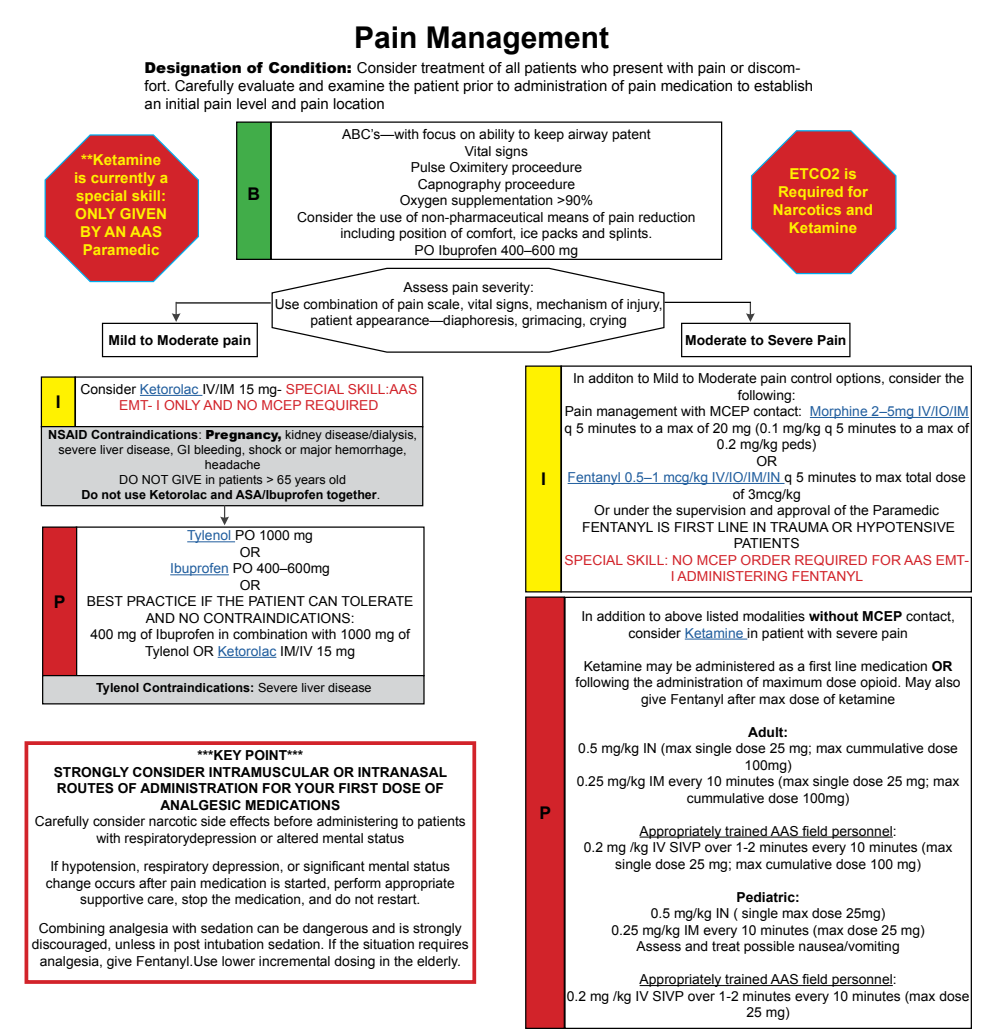
<style>
.page{position:relative;width:990px;height:1035px;background:#fff}
.page>*{position:absolute;margin:0;border:0;box-sizing:border-box;transform-origin:0 0}
.t1{font:700 30px "Arial";color:#000}
.t2{font:700 17.5px "Arial";color:#000}
.t3{font:15px/18px "Arial";color:#000}
.t4{font:700 15px/18px "Arial";color:#fff200;text-align:center}
.t5{font:13.75px/16.5px "Arial";color:#000;text-align:center}
.t6{font:700 13.75px/16.5px "Arial";color:#000;text-align:center}
.t7{font:13.75px/16.5px "Arial";color:#d2232a;text-align:center}
.t8{font:12.5px/15px "Arial";color:#000;text-align:center}
.t9{font:700 12.5px "Arial";color:#000}
.s1{font-weight:900}
.s2{color:#000}
.s3{color:#215e9e}
.s4{font-weight:700}
.s5{font-weight:400}
</style>
<div class="page">
<svg style="left:44px;top:134px;width:155px;height:149px"></svg>
<svg style="left:746px;top:303px;width:9px;height:19px"></svg>
<div style="left:237px;top:122px;width:34px;height:137px;background:#41ad49"></div>
<div style="left:236px;top:121px;width:35px;height:139px;border:1px solid #000"></div>
<div style="left:271px;top:121px;width:451px;height:139px;border:1px solid #000"></div>
<svg style="left:271px;top:267px;width:394px;height:86px"></svg>
<hr style="left:176px;top:302px;width:95px;height:2px;background:#000">
<hr style="left:665px;top:302px;width:86px;height:1px;background:#000">
<svg style="left:172px;top:302px;width:9px;height:20px"></svg>
<div style="left:102px;top:323px;width:156px;height:34px;border:1px solid #000"></div>
<div style="left:681px;top:323px;width:170px;height:34px;border:1px solid #000"></div>
<div style="left:526px;top:366px;width:35px;height:226px;background:#fff200"></div>
<div style="left:525px;top:365px;width:37px;height:227px;border:1px solid #000"></div>
<hr style="left:810px;top:417px;width:159px;height:1px;background:#215e9e">
<hr style="left:568px;top:483px;width:217px;height:1px;background:#215e9e">
<div style="left:560px;top:365px;width:412px;height:227px;border:1px solid #000"></div>
<div style="left:41px;top:377px;width:34px;height:50px;background:#fff200"></div>
<div style="left:41px;top:376px;width:35px;height:51px;border:1px solid #000"></div>
<hr style="left:140px;top:395px;width:62px;height:1px;background:#215e9e">
<div style="left:41px;top:427px;width:382px;height:79px;background:#d3d5d6"></div>
<div style="left:41px;top:426px;width:382px;height:80px;border:1px solid #000"></div>
<hr style="left:187px;top:541px;width:48px;height:1px;background:#215e9e">
<hr style="left:170px;top:574px;width:59px;height:1px;background:#215e9e">
<hr style="left:218px;top:657px;width:58px;height:1px;background:#215e9e">
<div style="left:43px;top:527px;width:34px;height:149px;background:#d2232a"></div>
<div style="left:42px;top:526px;width:35px;height:150px;border:1px solid #000"></div>
<div style="left:43px;top:676px;width:381px;height:28px;background:#d3d5d6"></div>
<div style="left:42px;top:675px;width:383px;height:29px;border:1px solid #000"></div>
<hr style="left:685px;top:639px;width:62px;height:1px;background:#215e9e">
<hr style="left:640px;top:837px;width:253px;height:1px;background:#000">
<hr style="left:640px;top:985px;width:253px;height:1px;background:#000">
<div style="left:526px;top:597px;width:38px;height:431px;background:#d2232a"></div>
<div style="left:525px;top:596px;width:40px;height:433px;border:1px solid #000"></div>
<div style="left:25px;top:741px;width:451px;height:243px;border:4px solid #d2232a"></div>
<svg style="left:750px;top:130px;width:147px;height:145px"></svg>
<svg style="left:220px;top:506px;width:9px;height:19px"></svg>
<h1 class="t1" style="left:354px;top:17px;width:257px">Pain Management</h1>
<p class="t3" style="left:145px;top:59px;width:670px"><span class="s1">Designation of Condition:</span> Consider treatment of all patients who present with pain or discom&shy;fort. Carefully evaluate and examine the patient prior to administration of pain medication to establish an initial pain level and pain location</p>
<p class="t4" style="left:74px;top:151px;width:96px">**Ketamine is currently a special skill:<br>ONLY GIVEN<br>BY AN AAS<br>Paramedic</p>
<p class="t2" style="left:247px;top:182px;width:14px">B</p>
<p class="t5" style="left:297px;top:126px;width:400px">ABC’s—with focus on ability to keep airway patent<br>Vital signs<br>Pulse Oximitery proceedure<br>Capnography proceedure<br>Oxygen supplementation &gt;90%<br>Consider the use of non-pharmaceutical means of pain reduction including position of comfort, ice packs and splints.<br>PO Ibuprofen 400–600 mg</p>
<p class="t5" style="left:275px;top:279px;width:389px">Assess pain severity:<br>Use combination of pain scale, vital signs, mechanism of injury, patient appearance—diaphoresis, grimacing, crying</p>
<p class="t4" style="left:773px;top:166px;width:102px">ETCO2 is<br>Required for<br>Narcotics and<br>Ketamine</p>
<p class="t6" style="left:109px;top:332px;width:144px">Mild to Moderate pain</p>
<p class="t6" style="left:685px;top:332px;width:163px">Moderate to Severe Pain</p>
<p class="t2" style="left:56px;top:390px;width:6px">I</p>
<p class="t7" style="left:80px;top:381px;width:338px"><span class="s2">Consider</span> <span class="s3">Ketorolac</span> <span class="s2">IV/IM 15 mg-</span> SPECIAL SKILL:AAS<br>EMT- I ONLY AND NO MCEP REQUIRED</p>
<p class="t8" style="left:48px;top:427px;width:370px"><span class="s4">NSAID Contraindications</span>: <span class="s1">Pregnancy,</span> kidney disease/dialysis, severe liver disease, GI bleeding, shock or major hemorrhage, headache<br>DO NOT GIVE in patients &gt; 65 years old<br><span class="s4">Do not use Ketorolac and ASA/Ibuprofen together</span>.</p>
<p class="t5" style="left:87px;top:527px;width:328px"><span class="s3">Tylenol</span> PO 1000 mg<br>OR<br><span class="s3">Ibuprofen</span> PO 400–600mg<br>OR<br>BEST PRACTICE IF THE PATIENT CAN TOLERATE<br>AND NO CONTRAINDICATIONS:<br>400 mg of Ibuprofen in combination with 1000 mg of<br>Tylenol OR <span class="s3">Ketorolac</span> IM/IV 15 mg</p>
<p class="t2" style="left:54px;top:590px;width:13px">P</p>
<p class="t9" style="left:96px;top:679px;width:277px">Tylenol Contraindications: <span class="s5">Severe liver disease</span></p>
<p class="t6" style="left:54px;top:747px;width:395px">***KEY POINT***<br>STRONGLY CONSIDER INTRAMUSCULAR OR INTRANASAL ROUTES OF ADMINISTRATION FOR YOUR FIRST DOSE OF ANALGESIC MEDICATIONS</p>
<p class="t5" style="left:35px;top:813px;width:432px">Carefully consider narcotic side effects before administering to patients with respiratorydepression or altered mental status</p>
<p class="t5" style="left:46px;top:858px;width:410px">If hypotension, respiratory depression, or significant mental status change occurs after pain medication is started, perform appropriate supportive care, stop the medication, and do not restart.</p>
<p class="t5" style="left:32px;top:920px;width:438px">Combining analgesia with sedation can be dangerous and is strongly discouraged, unless in post intubation sedation. If the situation requires analgesia, give Fentanyl.Use lower incremental dosing in the elderly.</p>
<p class="t2" style="left:541px;top:468px;width:6px">I</p>
<p class="t2" style="left:539px;top:801px;width:13px">P</p>
<p class="t5" style="left:565px;top:370px;width:406px">In additon to Mild to Moderate pain control options, consider the following:<br>Pain management with MCEP contact: <span class="s3">Morphine 2–5mg IV/IO/IM </span>q 5 minutes to a max of 20 mg (0.1 mg/kg q 5 minutes to a max of 0.2 mg/kg peds)<br>OR<br><span class="s3">Fentanyl 0.5–1 mcg/kg IV/IO/IM/IN</span> q 5 minutes to max total dose of 3mcg/kg<br>Or under the supervision and approval of the Paramedic FENTANYL IS FIRST LINE IN TRAUMA OR HYPOTENSIVE PATIENTS</p>
<p class="t7" style="left:565px;top:552px;width:406px">SPECIAL SKILL: NO MCEP ORDER REQUIRED FOR AAS EMT-<br>I ADMINISTERING FENTANYL</p>
<p class="t5" style="left:581px;top:608px;width:375px">In addition to above listed modalities <span class="s4">without MCEP</span> contact, consider <span class="s3">Ketamine</span> in patient with severe pain</p>
<p class="t5" style="left:576px;top:658px;width:387px">Ketamine may be administered as a first line medication <span class="s4">OR </span>following the administration of maximum dose opioid. May also give Fentanyl after max dose of ketamine</p>
<p class="t6" style="left:748px;top:724px;width:42px">Adult:</p>
<p class="t5" style="left:577px;top:740px;width:384px">0.5 mg/kg IN (max single dose 25 mg; max cummulative dose 100mg)<br>0.25 mg/kg IM every 10 minutes (max single dose 25 mg; max cummulative dose 100mg)</p>
<p class="t5" style="left:584px;top:823px;width:370px">Appropriately trained AAS field personnel:<br>0.2 mg /kg IV SIVP over 1-2 minutes every 10 minutes (max single dose 25 mg; max cumulative dose 100 mg)</p>
<p class="t6" style="left:737px;top:889px;width:65px">Pediatric:</p>
<p class="t5" style="left:611px;top:905px;width:315px">0.5 mg/kg IN ( single max dose 25mg)<br>0.25 mg/kg IM every 10 minutes (max dose 25 mg)<br>Assess and treat possible nausea/vomiting</p>
<p class="t5" style="left:567px;top:971px;width:404px">Appropriately trained AAS field personnel:<br>0.2 mg /kg IV SIVP over 1-2 minutes every 10 minutes (max dose<br>25 mg)</p>
</div>
